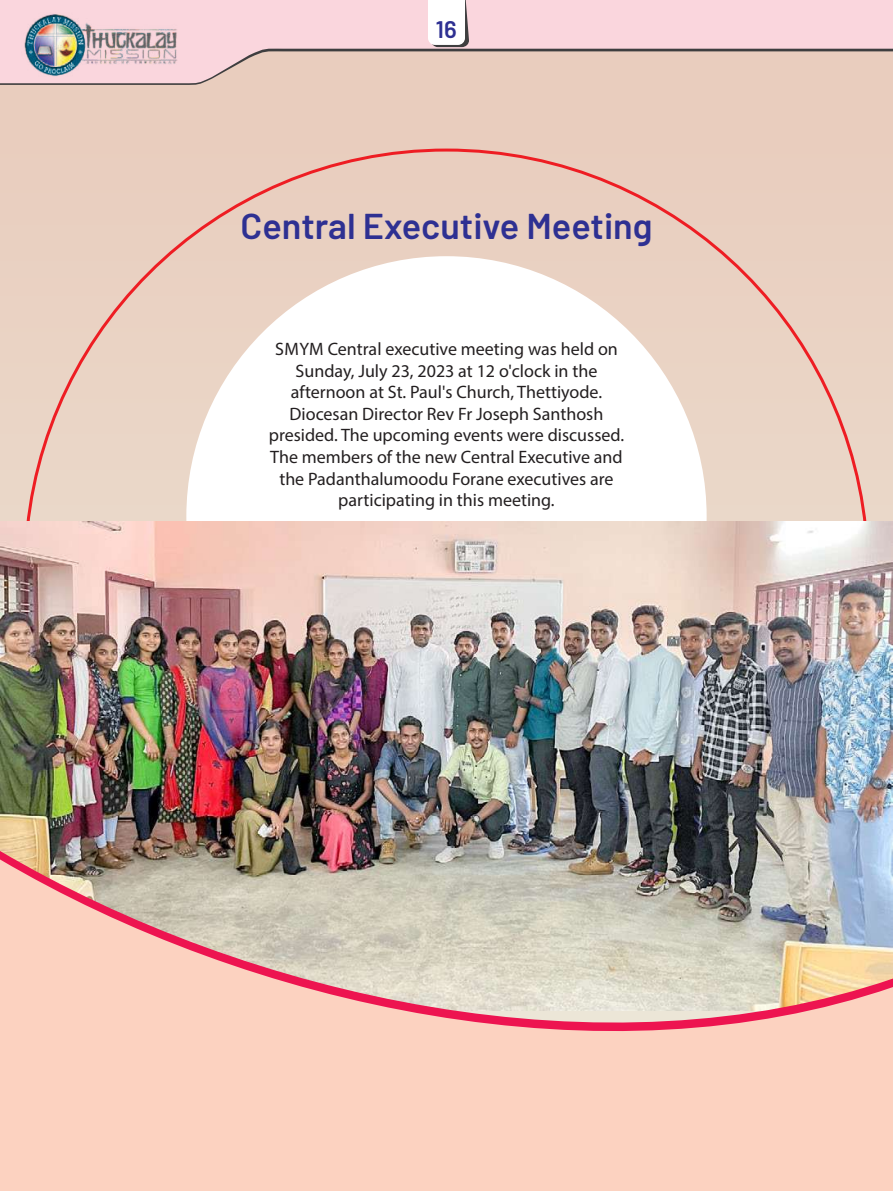
<style>
.page{position:relative;width:893px;height:1191px;background:#e9d0c1}
.page>*{position:absolute;margin:0;border:0;box-sizing:border-box;transform-origin:0 0}
.t1{font:600 36px "Barlow";color:#2e3092}
.t2{font:600 24px "Barlow";color:#2e3092}
.t3{font:18px/21.6px "Myriad Pro";color:#231f20;text-align:center}
</style>
<div class="page">
<svg style="left:0;top:0;width:893px;height:84px;fill:#fad6dd"></svg>
<img style="left:21px;top:13px;width:159px;height:63px">
<svg style="left:428px;top:0;width:41px;height:47px;background:#eceaea"></svg>
<div style="left:186px;top:256px;width:521px;height:520px;background:#fff;border-radius:50%"></div>
<img style="left:0;top:521px;width:893px;height:330px">
<img style="left:0;top:851px;width:893px;height:8px">
<svg style="left:0;top:859px;width:893px;height:332px;background:#e8c8b9"></svg>
<h2 class="t2" style="left:436px;top:15px;width:22px">16</h2>
<h1 class="t1" style="left:240px;top:203px;width:414px">Central Executive Meeting</h1>
<p class="t3" style="left:269px;top:338px;width:357px">SMYM Central executive meeting was held on Sunday, July 23, 2023 at 12 o'clock in the afternoon at St. Paul's Church, Thettiyode.<br>Diocesan Director Rev Fr Joseph Santhosh presided. The upcoming events were discussed.<br>The members of the new Central Executive and the Padanthalumoodu Forane executives are participating in this meeting.</p>
</div>
